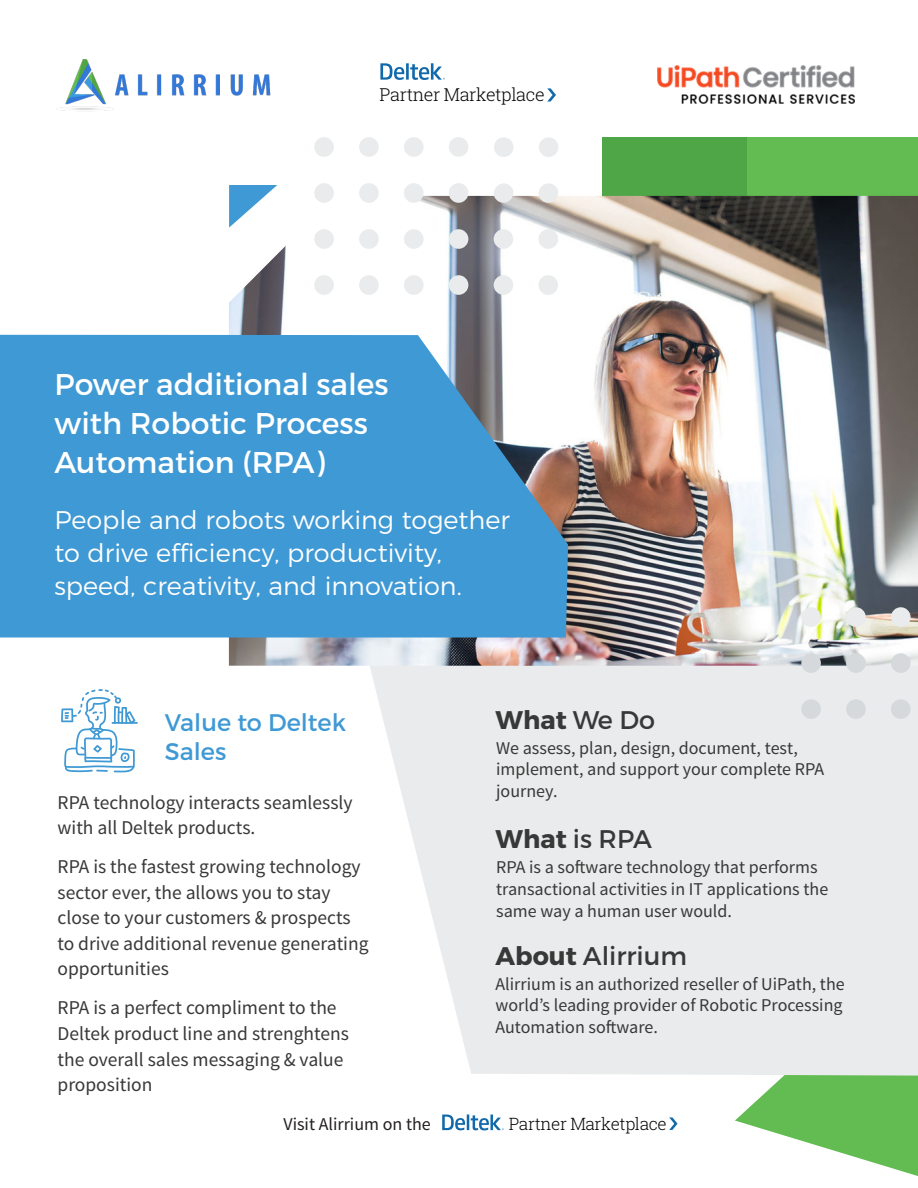
<style>
.page{position:relative;width:918px;height:1188px;background:#fff}
.page>*{position:absolute;margin:0;border:0;box-sizing:border-box;transform-origin:0 0}
.t1{font:30px/39px "Montserrat";color:#fff}
.t2{font:300 25.5px/33px "Montserrat";color:#fff}
.t3{font:25.5px "Montserrat";color:#373837}
.t4{font:700 25.5px "Montserrat";color:#373837}
.t5{font:24px/28.8px "Montserrat";color:#3f99d4}
.t6{font:19.5px/25.5px "Source Sans Pro";color:#373837}
.t7{font:18px/21.6px "Source Sans Pro";color:#373837}
.t8{font:18px "Source Sans Pro";color:#231f20}
.t9{font:300 17.85px "Roboto Slab";letter-spacing:-.025em;color:#040503}
.t10{font:300 17.1px "Roboto Slab";letter-spacing:-.02em;color:#040503}
.s1{font-weight:400}
.s2{font-weight:700}
</style>
<div class="page">
<svg style="left:735px;top:1076px;width:183px;height:44px;background:#77c469"></svg>
<svg style="left:442px;top:1120px;width:476px;height:56px"></svg>
<svg style="left:370px;top:666px;width:548px;height:410px;background:#ebeced"></svg>
<div style="left:606px;top:137px;width:312px;height:277px;background:#63bc52"></div>
<div style="left:603px;top:137px;width:144px;height:277px;background:#4ea646"></div>
<svg style="left:229px;top:185px;width:48px;height:11px"></svg>
<img style="left:229px;top:196px;width:689px;height:470px">
<svg style="left:0;top:335px;width:568px;height:302px;background:#4a9bd1"></svg>
<svg style="left:61px;top:689px;width:77px;height:84px"></svg>
<img style="left:56px;top:59px;width:215px;height:52px">
<svg style="left:380px;top:63px;width:65px;height:17px"></svg>
<svg style="left:547px;top:88px;width:9px;height:13px"></svg>
<svg style="left:442px;top:1114px;width:62px;height:16px"></svg>
<svg style="left:669px;top:1117px;width:9px;height:13px"></svg>
<svg style="left:801px;top:607px;width:117px;height:112px;background:#dadcd9"></svg>
<svg style="left:314px;top:137px;width:244px;height:158px"></svg>
<img style="left:657px;top:65px;width:197px;height:39px">
<p class="t9" style="left:380px;top:83px;width:167px">Partner Marketplace</p>
<p class="t1" style="left:55px;top:365px;width:336px">Power additional sales with Robotic Process<br>Automation (RPA)</p>
<p class="t2" style="left:54px;top:501px;width:457px">People and robots working together to drive efficiency, productivity, speed, creativity, and innovation.</p>
<p class="t5" style="left:165px;top:708px;width:183px">Value to Deltek<br>Sales</p>
<p class="t6" style="left:58px;top:790px;width:297px">RPA technology interacts seamlessly with all Deltek products.</p>
<p class="t6" style="left:58px;top:855px;width:313px">RPA is the fastest growing technology sector ever, the allows you to stay close to your customers &amp; prospects to drive additional revenue generating opportunities</p>
<p class="t6" style="left:58px;top:996px;width:293px">RPA is a perfect compliment to the<br>Deltek product line and strenghtens the overall sales messaging &amp; value proposition</p>
<p class="t4" style="left:496px;top:705px;width:161px">What <span class="s1">We Do</span></p>
<p class="t7" style="left:496px;top:737px;width:330px">We assess, plan, design, document, test, implement, and support your complete RPA journey.</p>
<p class="t3" style="left:496px;top:823px;width:158px"><span class="s2">What</span> is RPA</p>
<p class="t7" style="left:496px;top:857px;width:334px">RPA is a software technology that performs transactional activities in IT applications the same way a human user would.</p>
<p class="t3" style="left:496px;top:940px;width:193px"><span class="s2">About</span> Alirrium</p>
<p class="t7" style="left:496px;top:973px;width:351px;text-align:justify">Alirrium is an authorized reseller of UiPath, the world’s leading provider of Robotic Processing Automation software.</p>
<p class="t8" style="left:284px;top:1113px;width:149px">Visit Alirrium on the</p>
<p class="t10" style="left:509px;top:1112px;width:160px">Partner Marketplace</p>
</div>
